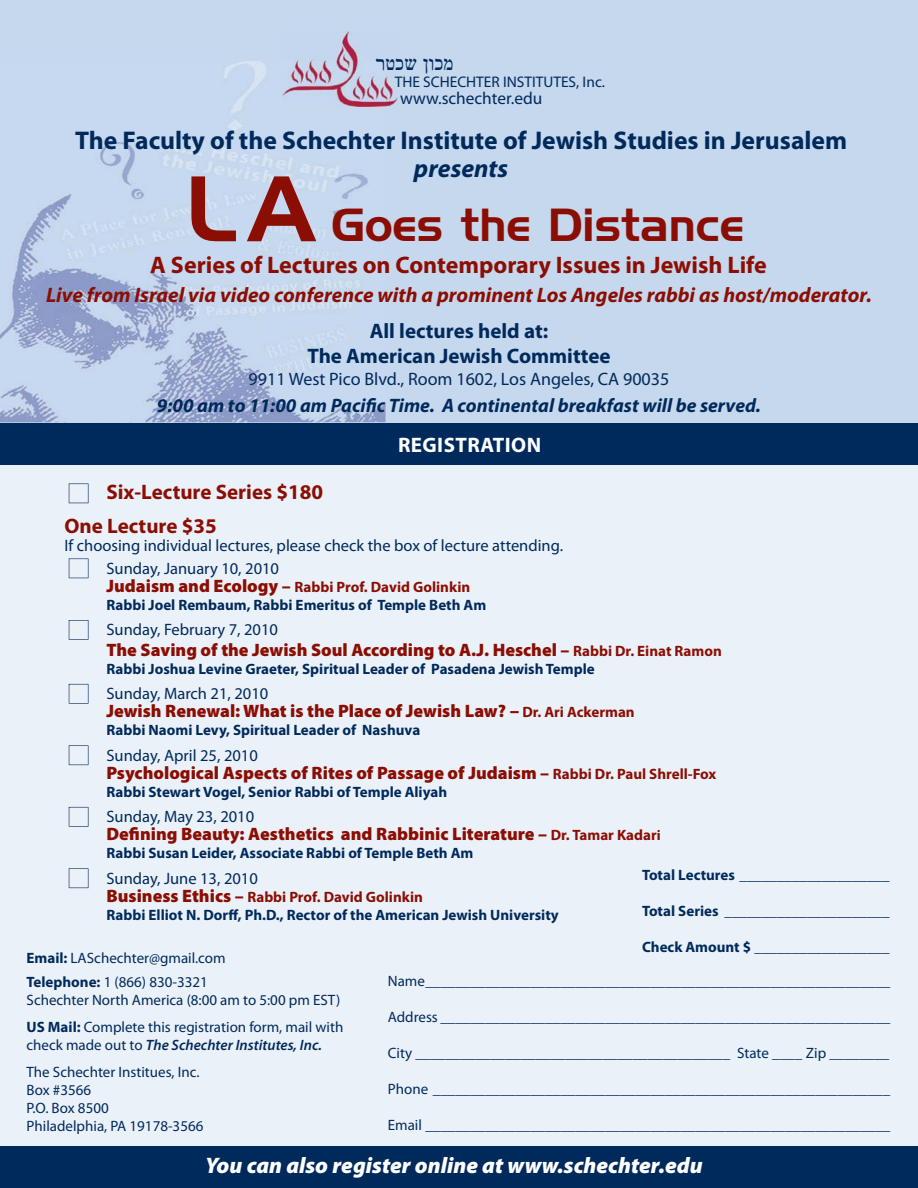
<style>
.page{position:relative;width:918px;height:1188px;background:#ebf1f8}
.page>*{position:absolute;margin:0;border:0;box-sizing:border-box;transform-origin:0 0}
.t1{font:45.15px "Handel Gothic BT";color:#8b0e04}
.t2{font:700 25.65px "Myriad Pro";color:#002a5c}
.t3{font:italic 700 25.65px "Myriad Pro";color:#002a5c}
.t4{font:700 24px "Myriad Pro";color:#8b0e04}
.t5{font:23.1px "New Peninim";color:#002a5c}
.t6{font:italic 900 22.5px "Myriad Pro";color:#fff}
.t7{font:italic 700 21px "Myriad Pro";color:#8b0e04}
.t8{font:700 21px/25.2px "Myriad Pro";color:#002a5c;text-align:center}
.t9{font:700 21px/34.5px "Myriad Pro";color:#8b0e04}
.t10{font:700 21px "Myriad Pro";letter-spacing:.02em;color:#fff}
.t11{font:italic 700 19.5px "Myriad Pro";color:#002a5c}
.t12{font:900 18px "Myriad Pro";color:#8b0e04}
.t13{font:18px "Myriad Pro";color:#002a5c}
.t14{font:17.25px "Myriad Pro";color:#002a5c}
.t15{font:16.5px/22.5px "Myriad Pro";color:#002a5c}
.t16{font:15.45px "Myriad Pro";color:#002a5c}
.t17{font:15px/27px "Myriad Pro";color:#002a5c}
.t18{font:700 15px/18px "Myriad Pro";color:#002a5c}
.s1{font-size:90.3px}
.s2{font-weight:900;font-size:18px;color:#8b0e04}
.s3{color:#8b0e04}
.s4{font-weight:700;font-size:15px}
.s5{font-size:19.2px}
.s6{font-weight:700;font-size:14.4px}
.s7{font-weight:700}
.s8{font-weight:600;font-style:italic}
</style>
<div class="page">
<div style="left:0;top:0;width:918px;height:451px;background:#c5d8ed"></div>
<img style="left:0;top:61px;width:289px;height:361px">
<img style="left:289px;top:158px;width:97px;height:264px">
<img style="left:297px;top:31px;width:101px;height:76px">
<img style="left:283px;top:61px;width:103px;height:46px">
<svg style="left:69px;top:484px;width:19px;height:19px"></svg>
<svg style="left:69px;top:559px;width:19px;height:19px"></svg>
<svg style="left:69px;top:620px;width:19px;height:20px"></svg>
<svg style="left:69px;top:684px;width:19px;height:20px"></svg>
<svg style="left:69px;top:745px;width:19px;height:20px"></svg>
<svg style="left:69px;top:807px;width:19px;height:20px"></svg>
<svg style="left:69px;top:868px;width:19px;height:20px"></svg>
<div style="left:0;top:423px;width:918px;height:42px;background:#002a5c"></div>
<div style="left:0;top:1146px;width:918px;height:42px;background:#002a5c"></div>
<h3 class="t5" style="left:376px;top:54px;width:80px">שכטר מכ ו ן</h3>
<p class="t14" style="left:400px;top:92px;width:144px">www.schechter.edu</p>
<p class="t16" style="left:395px;top:76px;width:212px">THE SCHECHTER INSTITUTES, Inc.</p>
<h2 class="t2" style="left:75px;top:131px;width:774px">The Faculty of the Schechter Institute of Jewish Studies in Jerusalem</h2>
<h2 class="t3" style="left:414px;top:159px;width:96px">presents</h2>
<h1 class="t1" style="left:186px;top:209px;width:559px"><span class="s1">LA</span> Goes the Distance</h1>
<h3 class="t4" style="left:150px;top:255px;width:618px">A Series of Lectures on Contemporary Issues in Jewish Life</h3>
<h3 class="t7" style="left:46px;top:287px;width:827px">Live from Israel via video conference with a prominent Los Angeles rabbi as host/moderator.</h3>
<h3 class="t8" style="left:307px;top:320px;width:305px">All lectures held at:<br>The American Jewish Committee</h3>
<p class="t13" style="left:249px;top:372px;width:422px">9911 West Pico Blvd., Room 1602, Los Angeles, CA 90035</p>
<h3 class="t11" style="left:157px;top:398px;width:606px">9:00 am to 11:00 am Pacific Time. A continental breakfast will be served.</h3>
<h3 class="t10" style="left:398px;top:437px;width:145px">REGISTRATION</h3>
<h3 class="t9" style="left:64px;top:476px;width:260px;text-indent:42px">Six-Lecture Series $180<br>One Lecture $35</h3>
<p class="t15" style="left:106px;top:536px;width:458px;text-indent:-42px">If choosing individual lectures, please check the box of lecture attending.<br>Sunday, January 10, 2010</p>
<p class="t18" style="left:106px;top:579px;width:381px"><span class="s2">Judaism and Ecology –</span> <span class="s3">Rabbi Prof. David Golinkin<br></span>Rabbi Joel Rembaum, Rabbi Emeritus of Temple Beth Am</p>
<p class="t15" style="left:106px;top:620px;width:173px">Sunday, February 7, 2010</p>
<p class="t12" style="left:106px;top:643px;width:617px">The Saving of the Jewish Soul According to A.J. Heschel – <span class="s4">Rabbi Dr. Einat Ramon</span></p>
<p class="t18" style="left:106px;top:661px;width:490px">Rabbi Joshua Levine Graeter, Spiritual Leader of Pasadena Jewish Temple</p>
<p class="t15" style="left:106px;top:683px;width:163px">Sunday, March 21, 2010</p>
<p class="t12" style="left:106px;top:704px;width:530px">Jewish Renewal: What is the Place of Jewish Law? <span class="s5">–</span> <span class="s4">Dr. Ari Ackerman</span></p>
<p class="t18" style="left:106px;top:722px;width:315px">Rabbi Naomi Levy, Spiritual Leader of Nashuva</p>
<p class="t15" style="left:106px;top:745px;width:153px">Sunday, April 25, 2010</p>
<p class="t12" style="left:106px;top:766px;width:611px">Psychological Aspects of Rites of Passage of Judaism – <span class="s4">Rabbi Dr. Paul Shrell-Fox</span></p>
<p class="t18" style="left:106px;top:784px;width:342px">Rabbi Stewart Vogel, Senior Rabbi of Temple Aliyah</p>
<p class="t15" style="left:106px;top:806px;width:149px">Sunday, May 23, 2010</p>
<p class="t12" style="left:106px;top:827px;width:556px">Defining Beauty: Aesthetics and Rabbinic Literature – <span class="s4">Dr. Tamar Kadar</span><span class="s6">i</span></p>
<p class="t18" style="left:106px;top:845px;width:368px">Rabbi Susan Leider, Associate Rabbi of Temple Beth Am</p>
<p class="t15" style="left:106px;top:868px;width:153px">Sunday, June 13, 2010</p>
<p class="t18" style="left:106px;top:889px;width:454px"><span class="s2">Business Ethics –</span> <span class="s3">Rabbi Prof. David Golinkin<br></span>Rabbi Elliot N. Dorff, Ph.D., Rector of the American Jewish University</p>
<p class="t18" style="left:642px;top:867px;width:249px">Total Lectures ____________________</p>
<p class="t18" style="left:642px;top:903px;width:249px">Total Series ______________________</p>
<p class="t18" style="left:642px;top:939px;width:249px">Check Amount $ __________________</p>
<p class="t17" style="left:27px;top:947px;width:201px;line-height:24px"><span class="s7">Email:</span> LASchechter@gmail.com<br><span class="s7">Telephone:</span> 1 (866) 830-3321</p>
<p class="t17" style="left:27px;top:988px;width:318px">Schechter North America (8:00 am to 5:00 pm EST)<br><span class="s7">US Mail:</span> Complete this registration form, mail with</p>
<p class="t17" style="left:27px;top:1033px;width:297px">check made out to <span class="s8">The Schechter Institutes, Inc.<br></span>The Schechter Institues, Inc.</p>
<p class="t17" style="left:27px;top:1082px;width:178px;line-height:18px">Box #3566<br>P.O. Box 8500<br>Philadelphia, PA 19178-3566</p>
<p class="t17" style="left:388px;top:968px;width:504px">Name ______________________________________________________________</p>
<p class="t17" style="left:388px;top:1004px;width:504px">Address ____________________________________________________________</p>
<p class="t17" style="left:388px;top:1040px;width:503px">City __________________________________________ State ____ Zip ________</p>
<p class="t17" style="left:388px;top:1076px;width:504px">Phone _____________________________________________________________</p>
<p class="t17" style="left:388px;top:1112px;width:504px">Email ______________________________________________________________</p>
<h3 class="t6" style="left:206px;top:1157px;width:499px">You can also register online at www.schechter.edu</h3>
</div>
